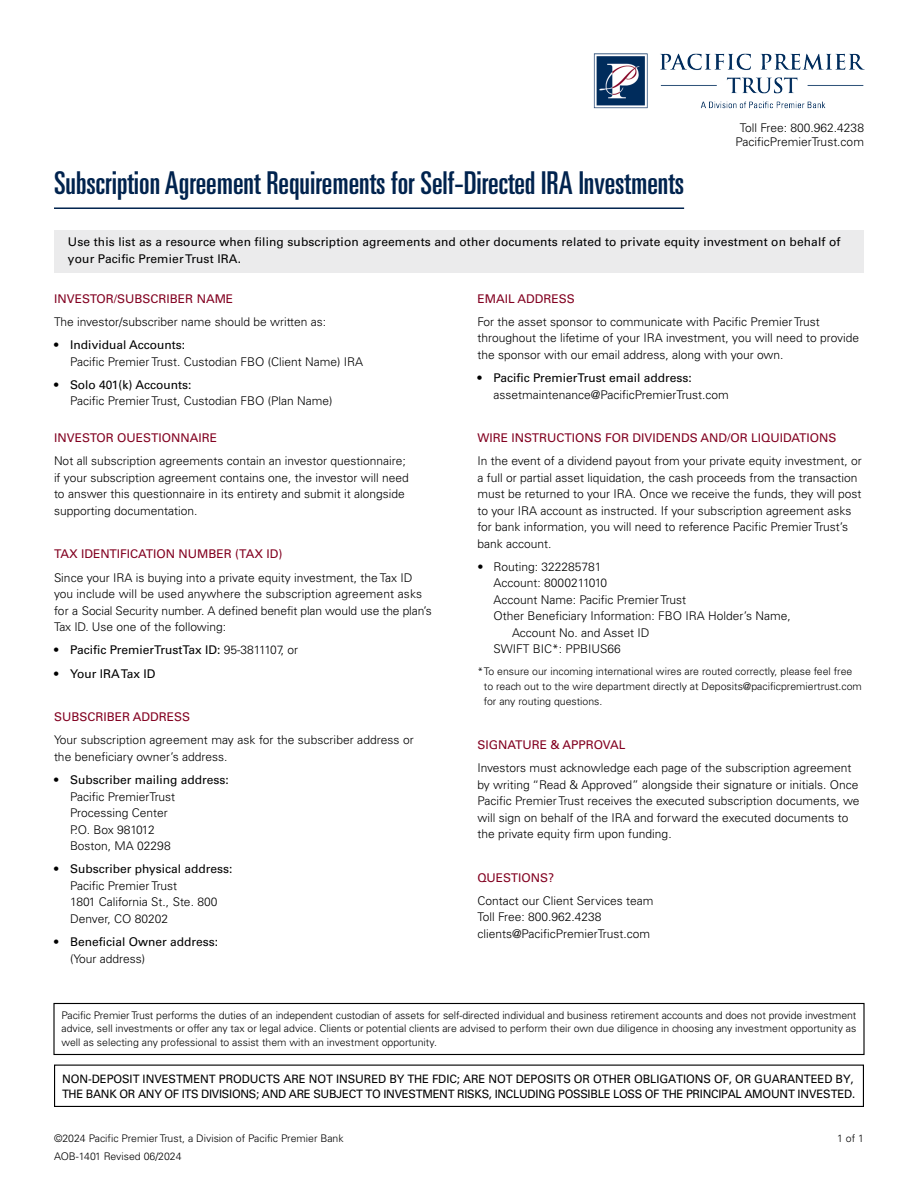
<style>
.page{position:relative;width:918px;height:1188px;background:#fff}
.page>*{position:absolute;margin:0;border:0;box-sizing:border-box;transform-origin:0 0}
.t1{font:31.5px "Univers LT Pro Ult Cond";color:#00234e}
.t2{font:300 12px/16.5px "Univers";color:#000}
.t3{font:12px/16.5px "Univers";color:#000}
.t4{font:12px "Univers";color:#820020}
.t5{font:11.55px/15.8px "Univers";letter-spacing:-.01em;color:#000}
.t6{font:300 10.5px/13.5px "Univers";color:#000}
.s1{font-weight:300}
</style>
<div class="page">
<div style="left:54px;top:230px;width:810px;height:42px;background:#ebebec"></div>
<hr style="left:54px;top:207px;width:630px;height:2px;background:#00234e">
<img style="left:593px;top:53px;width:272px;height:56px">
<div style="left:53px;top:1003px;width:812px;height:52px;border:1px solid #000"></div>
<div style="left:54px;top:1065px;width:810px;height:42px;border:1px solid #000"></div>
<h1 class="t1" style="left:54px;top:161px;width:632px">Subscription Agreement Requirements for Self-Directed IRA Investments</h1>
<p class="t2" style="left:736px;top:121px;width:130px;line-height:14.4px;text-align:center">Toll Free: 800.962.4238<br>PacificPremierTrust.com</p>
<p class="t3" style="left:68px;top:234px;width:774px">Use this list as a resource when filing subscription agreements and other documents related to private equity investment on behalf of your Pacific Premier Trust IRA.</p>
<p class="t4" style="left:54px;top:291px;width:181px">INVESTOR/SUBSCRIBER NAME</p>
<p class="t2" style="left:54px;top:313px;width:274px">The investor/subscriber name should be written as:</p>
<p class="t3" style="left:54px;top:337px;width:133px">• Individual Accounts:</p>
<p class="t2" style="left:70px;top:353px;width:295px">Pacific Premier Trust. Custodian FBO (Client Name) IRA</p>
<p class="t3" style="left:54px;top:376px;width:139px">• Solo 401(k) Accounts:</p>
<p class="t2" style="left:70px;top:393px;width:264px">Pacific Premier Trust, Custodian FBO (Plan Name)</p>
<p class="t4" style="left:54px;top:431px;width:165px">INVESTOR OUESTIONNAIRE</p>
<p class="t2" style="left:54px;top:453px;width:356px">Not all subscription agreements contain an investor questionnaire; if your subscription agreement contains one, the investor will need to answer this questionnaire in its entirety and submit it alongside supporting documentation.</p>
<p class="t4" style="left:54px;top:547px;width:230px">TAX IDENTIFICATION NUMBER (TAX ID)</p>
<p class="t2" style="left:54px;top:569px;width:379px">Since your IRA is buying into a private equity investment, the Tax ID you include will be used anywhere the subscription agreement asks for a Social Security number. A defined benefit plan would use the plan’s Tax ID. Use one of the following:</p>
<p class="t3" style="left:54px;top:642px;width:246px">• Pacific PremierTrustTax ID: <span class="s1">95-3811107, or</span></p>
<p class="t3" style="left:54px;top:665px;width:103px">• Your IRA Tax ID</p>
<p class="t4" style="left:54px;top:710px;width:138px">SUBSCRIBER ADDRESS</p>
<p class="t2" style="left:54px;top:732px;width:361px">Your subscription agreement may ask for the subscriber address or the beneficiary owner’s address.</p>
<p class="t3" style="left:54px;top:772px;width:176px">• Subscriber mailing address:</p>
<p class="t2" style="left:70px;top:788px;width:107px">Pacific PremierTrust<br>Processing Center<br>P.O. Box 981012<br>Boston, MA 02298</p>
<p class="t3" style="left:54px;top:861px;width:180px">• Subscriber physical address:</p>
<p class="t2" style="left:70px;top:877px;width:149px">Pacific Premier Trust<br>1801 California St., Ste. 800<br>Denver, CO 80202</p>
<p class="t3" style="left:54px;top:934px;width:166px">• Beneficial Owner address:</p>
<p class="t2" style="left:70px;top:950px;width:77px">(Your address)</p>
<p class="t4" style="left:477px;top:291px;width:99px">EMAIL ADDRESS</p>
<p class="t2" style="left:477px;top:313px;width:383px">For the asset sponsor to communicate with Pacific Premier Trust throughout the lifetime of your IRA investment, you will need to provide the sponsor with our email address, along with your own.</p>
<p class="t3" style="left:477px;top:370px;width:216px">• Pacific PremierTrust email address:</p>
<p class="t2" style="left:494px;top:386px;width:237px">assetmaintenance@PacificPremierTrust.com</p>
<p class="t4" style="left:477px;top:431px;width:361px">WIRE INSTRUCTIONS FOR DIVIDENDS AND/OR LIQUIDATIONS</p>
<p class="t2" style="left:477px;top:453px;width:386px">In the event of a dividend payout from your private equity investment, or a full or partial asset liquidation, the cash proceeds from the transaction must be returned to your IRA. Once we receive the funds, they will post to your IRA account as instructed. If your subscription agreement asks for bank information, you will need to reference Pacific Premier Trust’s bank account.</p>
<p class="t2" style="left:477px;top:558px;width:126px">• Routing: 322285781</p>
<p class="t2" style="left:494px;top:575px;width:115px">Account: 8000211010</p>
<p class="t2" style="left:494px;top:591px;width:194px">Account Name: Pacific Premier Trust</p>
<p class="t2" style="left:494px;top:608px;width:299px">Other Beneficiary Information: FBO IRA Holder’s Name,</p>
<p class="t2" style="left:512px;top:624px;width:139px">Account No. and Asset ID</p>
<p class="t2" style="left:494px;top:641px;width:129px">SWIFT BIC*: PPBIUS66</p>
<p class="t6" style="left:484px;top:664px;width:380px;line-height:15px;text-indent:-6px">*To ensure our incoming international wires are routed correctly, please feel free to reach out to the wire department directly at Deposits@pacificpremiertrust.com for any routing questions.</p>
<p class="t4" style="left:477px;top:737px;width:150px">SIGNATURE &amp; APPROVAL</p>
<p class="t2" style="left:477px;top:760px;width:384px">Investors must acknowledge each page of the subscription agreement by writing “Read &amp; Approved” alongside their signature or initials. Once Pacific Premier Trust receives the executed subscription documents, we will sign on behalf of the IRA and forward the executed documents to the private equity firm upon funding.</p>
<p class="t4" style="left:477px;top:870px;width:78px">QUESTIONS?</p>
<p class="t2" style="left:477px;top:892px;width:178px">Contact our Client Services team<br>Toll Free: 800.962.4238 clients@PacificPremierTrust.com</p>
<p class="t6" style="left:62px;top:1008px;width:796px;text-align:justify">Pacific Premier Trust performs the duties of an independent custodian of assets for self-directed individual and business retirement accounts and does not provide investment advice, sell investments or offer any tax or legal advice. Clients or potential clients are advised to perform their own due diligence in choosing any investment opportunity as well as selecting any professional to assist them with an investment opportunity.</p>
<p class="t5" style="left:62px;top:1071px;width:795px">NON-DEPOSIT INVESTMENT PRODUCTS ARE NOT INSURED BY THE FDIC; ARE NOT DEPOSITS OR OTHER OBLIGATIONS OF, OR GUARANTEED BY,<br>THE BANK OR ANY OF ITS DIVISIONS; AND ARE SUBJECT TO INVESTMENT RISKS, INCLUDING POSSIBLE LOSS OF THE PRINCIPAL AMOUNT INVESTED.</p>
<p class="t6" style="left:54px;top:1130px;width:291px;line-height:17.4px">©2024 Pacific Premier Trust, a Division of Pacific Premier Bank<br>AOB-1401 Revised 06/2024</p>
<p class="t6" style="left:837px;top:1132px;width:28px">1 of 1</p>
</div>
